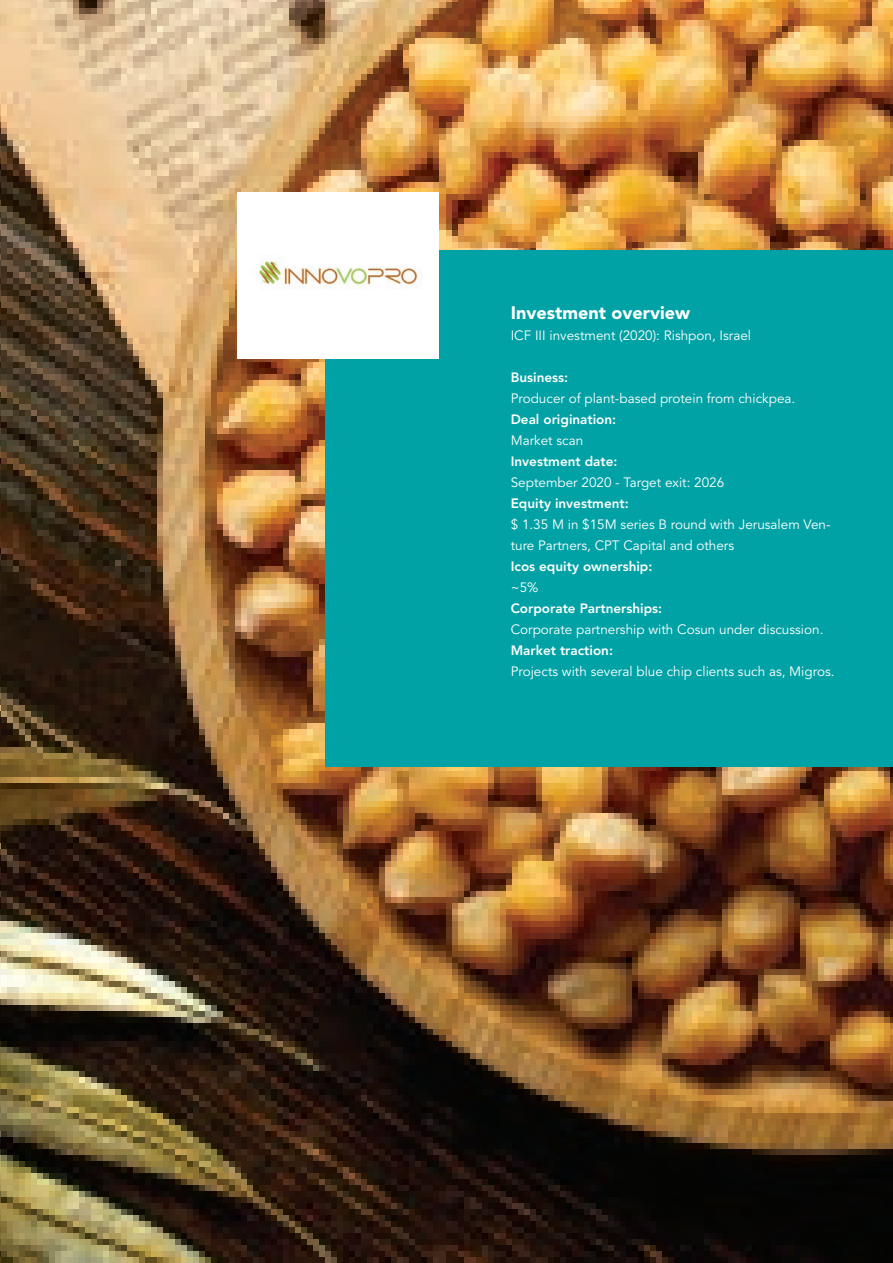
<style>
.page{position:relative;width:893px;height:1263px;background:#fff}
.page>*{position:absolute;margin:0;border:0;box-sizing:border-box;transform-origin:0 0}
.t1{font:900 18px "Avenir LT Std";color:#fff}
.t2{font:13.5px/21px "Avenir LT Std";color:#fff}
.t3{font:800 13.5px "Avenir LT Std";color:#fff}
</style>
<div class="page">
<img style="left:0;top:0;width:893px;height:1263px">
<div style="left:326px;top:250px;width:567px;height:517px;background:#00a2a5"></div>
<div style="left:238px;top:192px;width:201px;height:166px;background:#fff"></div>
<img style="left:250px;top:255px;width:172px;height:34px">
<h1 class="t1" style="left:511px;top:302px;width:181px">Investment overview</h1>
<p class="t2" style="left:511px;top:325px;width:242px">ICF III investment (2020): Rishpon, Israel</p>
<p class="t3" style="left:511px;top:369px;width:59px">Business:</p>
<p class="t2" style="left:511px;top:388px;width:286px">Producer of plant-based protein from chickpea.</p>
<p class="t3" style="left:511px;top:412px;width:107px">Deal origination:</p>
<p class="t2" style="left:511px;top:430px;width:74px">Market scan</p>
<p class="t3" style="left:511px;top:454px;width:108px">Investment date:</p>
<p class="t2" style="left:511px;top:472px;width:215px">September 2020 - Target exit: 2026</p>
<p class="t3" style="left:511px;top:496px;width:120px">Equity investment:</p>
<p class="t2" style="left:511px;top:514px;width:321px">$ 1.35 M in $15M series B round with Jerusalem Ven&shy;ture Partners, CPT Capital and others</p>
<p class="t3" style="left:511px;top:559px;width:143px">Icos equity ownership:</p>
<p class="t2" style="left:511px;top:577px;width:29px">~5%</p>
<p class="t3" style="left:511px;top:601px;width:153px">Corporate Partnerships:</p>
<p class="t2" style="left:511px;top:619px;width:314px">Corporate partnership with Cosun under discussion.</p>
<p class="t3" style="left:511px;top:643px;width:104px">Market traction:</p>
<p class="t2" style="left:511px;top:661px;width:325px">Projects with several blue chip clients such as, Migros.</p>
</div>
